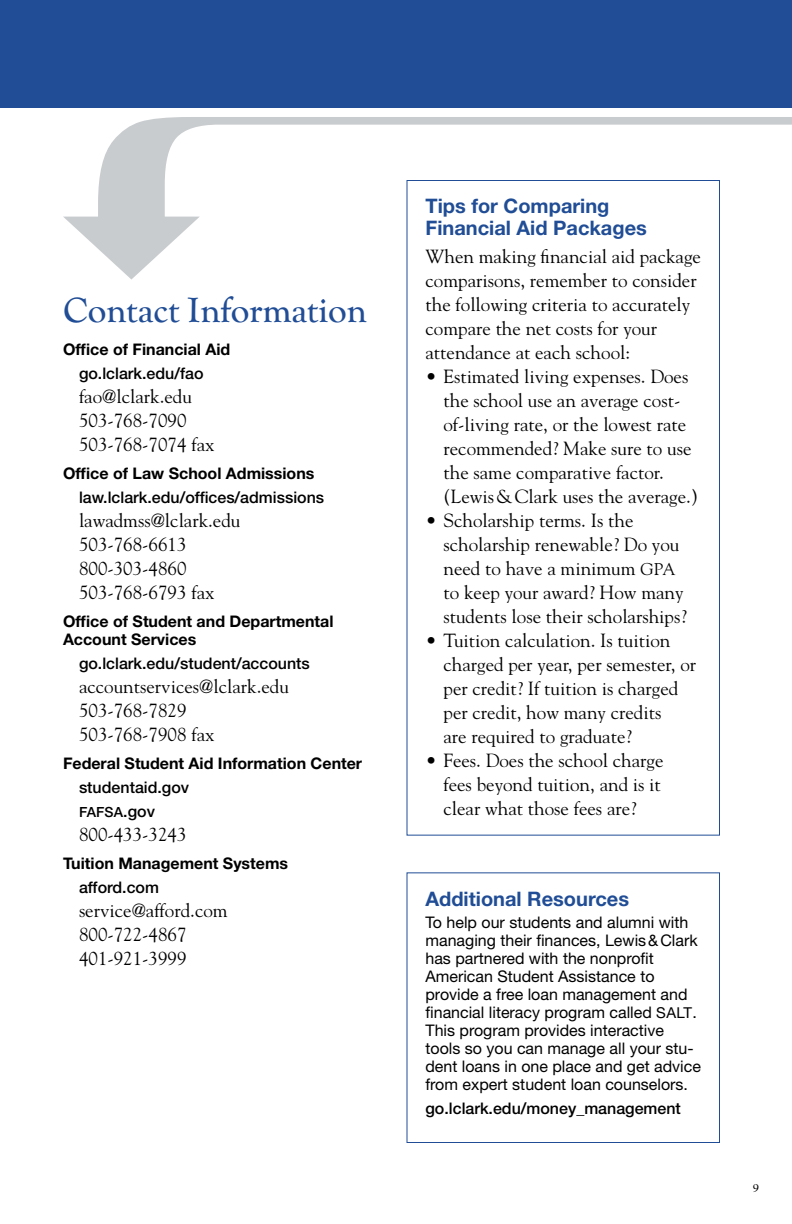
<style>
.page{position:relative;width:792px;height:1224px;background:#fff}
.page>*{position:absolute;margin:0;border:0;box-sizing:border-box;transform-origin:0 0}
.t1{font:36px "Goudy Catalogue EF";letter-spacing:-.005em;color:#204d95}
.t2{font:700 20px/22px "Helvetica Neue LT Std";color:#204d95}
.t3{font:19px/24px "Goudy Std";color:#000}
.t4{font:16px/18px "Helvetica Neue LT Std";color:#000}
.t5{font:700 16px/18px "Helvetica Neue LT Std";color:#000}
.t6{font:500 16px "Helvetica Neue LT Std";color:#000}
.t7{font:500 14px "Helvetica Neue LT Std";letter-spacing:.01em;color:#000}
.t8{font:12px "Goudy Catalogue EF";color:#000}
.s1{font-size:16px}
.s2{font-size:17px}
.s3{font-size:15px}
</style>
<div class="page">
<div style="left:0;top:0;width:792px;height:108px;background:#204d95"></div>
<div style="left:406px;top:872px;width:314px;height:271px;border:1px solid #204d95"></div>
<svg style="left:63px;top:117px;width:729px;height:163px"></svg>
<h1 class="t1" style="left:63px;top:290px;width:305px">Contact Information</h1>
<p class="t5" style="left:63px;top:340px;width:169px">Office of Financial Aid</p>
<p class="t6" style="left:79px;top:364px;width:126px">go.lclark.edu/fao</p>
<p class="t3" style="left:79px;top:384px;width:137px">fao@lclark.edu<br>503-768-7090<br>503-768-7074 fax</p>
<p class="t5" style="left:63px;top:464px;width:253px">Office of Law School Admissions</p>
<p class="t6" style="left:79px;top:488px;width:247px">law.lclark.edu/offices/admissions</p>
<p class="t3" style="left:79px;top:508px;width:163px">lawadmss@lclark.edu<br>503-768-6613<br>800-303-4860<br>503-768-6793 fax</p>
<p class="t5" style="left:63px;top:612px;width:272px">Office of Student and Departmental<br>Account Services</p>
<p class="t6" style="left:79px;top:654px;width:232px">go.lclark.edu/student/accounts</p>
<p class="t3" style="left:79px;top:674px;width:211px">accountservices@lclark.edu<br>503-768-7829<br>503-768-7908 fax</p>
<p class="t5" style="left:63px;top:754px;width:301px">Federal Student Aid Information Center</p>
<p class="t6" style="left:79px;top:778px;width:112px">studentaid.gov</p>
<p class="t7" style="left:79px;top:804px;width:78px">FAFSA<span class="s1">.gov</span></p>
<p class="t3" style="left:79px;top:822px;width:109px">800-433-3243</p>
<p class="t5" style="left:63px;top:854px;width:227px">Tuition Management Systems</p>
<p class="t6" style="left:79px;top:878px;width:82px">afford.com</p>
<p class="t3" style="left:79px;top:898px;width:150px">service@afford.com<br>800-722-4867<br>401-921-3999</p>
<p class="t2" style="left:426px;top:195px;width:223px">Tips for Comparing<br>Financial Aid Packages</p>
<p class="t3" style="left:426px;top:244px;width:277px">When making financial aid package comparisons, remember to consider the following criteria to accurately compare the net costs for your attendance at each school:</p>
<p class="t3" style="left:443px;top:364px;width:256px;text-indent:-18px">• Estimated living expenses. Does the school use an average cost&shy;of-living rate, or the lowest rate recommended? Make sure to use the same comparative factor. (Lewis&amp;Clark uses the average.)</p>
<p class="t3" style="left:443px;top:508px;width:245px;text-indent:-18px">• Scholarship terms. Is the scholarship renewable? Do you need to have a minimum <span class="s2">GPA </span>to keep your award? How many students lose their scholarships?</p>
<p class="t3" style="left:444px;top:628px;width:254px;text-indent:-18px">• Tuition calculation. Is tuition charged per year, per semester, or per credit? If tuition is charged per credit, how many credits<br>are required to graduate?</p>
<p class="t3" style="left:444px;top:748px;width:222px;text-indent:-18px">• Fees. Does the school charge fees beyond tuition, and is it clear what those fees are?</p>
<p class="t2" style="left:426px;top:887px;width:205px">Additional Resources</p>
<p class="t4" style="left:425px;top:913px;width:277px">To help our students and alumni with managing their finances, Lewis&amp;Clark has partnered with the nonprofit American Student Assistance to provide a free loan management and financial literacy program called <span class="s3">SALT</span>.<br>This program provides interactive tools so you can manage all your stu&shy;dent loans in one place and get advice from expert student loan counselors.</p>
<p class="t6" style="left:425px;top:1098px;width:257px">go.lclark.edu/money_management</p>
<p class="t8" style="left:753px;top:1182px;width:8px">9</p>
</div>
